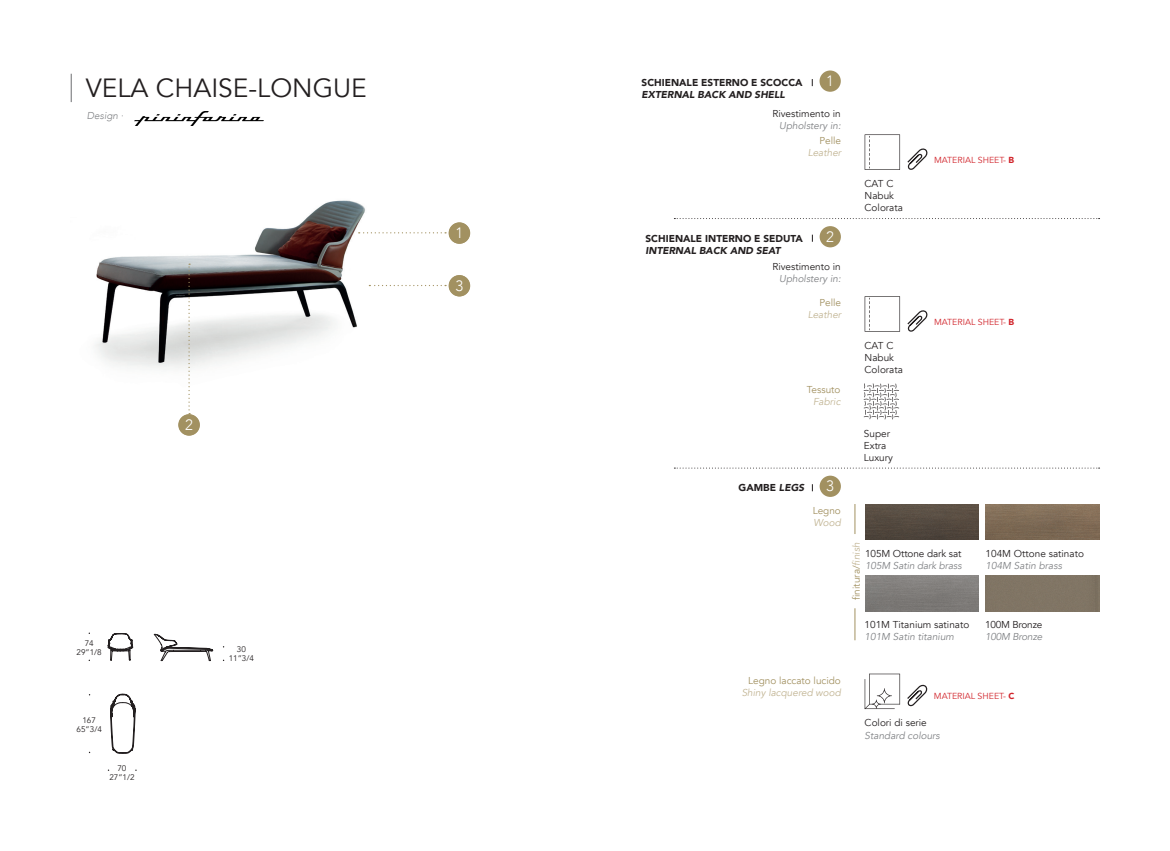
<style>
.page{position:relative;width:1170px;height:851px;background:#fff}
.page>*{position:absolute;margin:0;border:0;box-sizing:border-box;transform-origin:0 0}
.t1{font:26.25px "Avenir";color:#231f20}
.t2{font:300 15px "Avenir";color:#fff}
.elenco{font:10px/12px "Avenir";color:#231f20}
.elenco-2{font:italic 10px "Avenir";color:#808285}
.t3{font:900 10px "Avenir";color:#231f20}
.elenco-3{font:10px "Avenir";color:#a29161}
.elenco-4{font:italic 10px "Avenir";color:#c2b594}
.t4{font:italic 900 10px "Avenir";color:#231f20}
.elenco-5{font:10px "Avenir";letter-spacing:-.02em;color:#231f20}
.elenco-6{font:italic 10px "Avenir";letter-spacing:-.02em;color:#808285}
.t5{font:italic 300 10px "Avenir";color:#808285}
.elenco-7{font:8.75px "Avenir";color:#d1232a}
.t6{font:8.12px "Avenir";color:#231f20}
.s1{font-style:italic}
.s2{font-weight:900}
.s3{font-style:italic;color:#c2b594}
.s4{font-style:italic;color:#808285}
</style>
<div class="page">
<img style="left:135px;top:112px;width:128px;height:13px">
<svg style="left:71px;top:74px;width:1px;height:28px"></svg>
<div style="left:819px;top:226px;width:21px;height:21px;background:#a29161;border-radius:50%"></div>
<div style="left:819px;top:475px;width:21px;height:22px;background:#a29161;border-radius:50%"></div>
<svg style="left:907px;top:148px;width:21px;height:22px"></svg>
<svg style="left:864px;top:134px;width:36px;height:36px"></svg>
<svg style="left:907px;top:310px;width:21px;height:22px"></svg>
<svg style="left:864px;top:296px;width:36px;height:35px"></svg>
<svg style="left:863px;top:383px;width:36px;height:36px"></svg>
<svg style="left:674px;top:218px;width:425px;height:1px"></svg>
<svg style="left:674px;top:467px;width:425px;height:1px"></svg>
<div style="left:985px;top:575px;width:113px;height:36px;background:#807564"></div>
<img style="left:865px;top:504px;width:113px;height:35px">
<img style="left:985px;top:504px;width:113px;height:35px">
<svg style="left:864px;top:673px;width:64px;height:36px"></svg>
<img style="left:95px;top:200px;width:289px;height:170px">
<svg style="left:108px;top:633px;width:25px;height:27px"></svg>
<svg style="left:110px;top:693px;width:25px;height:60px"></svg>
<svg style="left:154px;top:634px;width:59px;height:27px"></svg>
<div style="left:448px;top:222px;width:22px;height:22px;background:#a29161;border-radius:50%"></div>
<div style="left:448px;top:275px;width:22px;height:21px;background:#a29161;border-radius:50%"></div>
<svg style="left:179px;top:414px;width:21px;height:21px"></svg>
<div style="left:178px;top:414px;width:21px;height:21px;background:#a29161;border-radius:50%"></div>
<svg style="left:358px;top:232px;width:88px;height:1px"></svg>
<svg style="left:369px;top:285px;width:77px;height:1px"></svg>
<svg style="left:188px;top:263px;width:2px;height:151px"></svg>
<hr style="left:854px;top:608px;width:1px;height:32px;background:#a29161">
<hr style="left:854px;top:504px;width:1px;height:30px;background:#a29161">
<div style="left:819px;top:70px;width:21px;height:22px;background:#a29161;border-radius:50%"></div>
<p class="t1" style="left:86px;top:72px;width:282px">VELA CHAISE-LONGUE</p>
<p class="t5" style="left:87px;top:110px;width:38px">Design ∙</p>
<p class="t2" style="left:185px;top:416px;width:9px">2</p>
<p class="t6" style="left:85px;top:638px;width:11px">74</p>
<p class="t6" style="left:76px;top:647px;width:27px">29”1/8</p>
<p class="t6" style="left:237px;top:644px;width:11px">30</p>
<p class="t6" style="left:229px;top:653px;width:27px">11”3/4</p>
<p class="t6" style="left:82px;top:715px;width:15px">167</p>
<p class="t6" style="left:77px;top:724px;width:27px">65”3/4</p>
<p class="t6" style="left:117px;top:763px;width:11px">70</p>
<p class="t6" style="left:109px;top:771px;width:27px">27”1/2</p>
<p class="t2" style="left:455px;top:224px;width:9px">1</p>
<p class="t2" style="left:455px;top:277px;width:9px">3</p>
<p class="t3" style="left:641px;top:74px;width:162px">SCHIENALE ESTERNO E SCOCCA</p>
<p class="t2" style="left:826px;top:72px;width:9px">1</p>
<p class="t4" style="left:641px;top:86px;width:145px">EXTERNAL BACK AND SHELL</p>
<p class="elenco" style="left:772px;top:108px;width:70px">Rivestimento in</p>
<p class="elenco-2" style="left:779px;top:119px;width:63px">Upholstery in:</p>
<p class="elenco-3" style="left:819px;top:135px;width:23px">Pelle</p>
<p class="elenco-4" style="left:807px;top:147px;width:35px">Leather</p>
<p class="t3" style="left:645px;top:230px;width:159px">SCHIENALE INTERNO E SEDUTA</p>
<p class="t2" style="left:826px;top:228px;width:9px">2</p>
<p class="t4" style="left:645px;top:242px;width:136px">INTERNAL BACK AND SEAT</p>
<p class="elenco" style="left:772px;top:261px;width:70px">Rivestimento in</p>
<p class="elenco-2" style="left:779px;top:272px;width:63px">Upholstery in:</p>
<p class="elenco-3" style="left:819px;top:297px;width:23px">Pelle</p>
<p class="elenco-4" style="left:807px;top:309px;width:35px">Leather</p>
<p class="elenco-3" style="left:806px;top:384px;width:35px">Tessuto</p>
<p class="elenco-4" style="left:813px;top:396px;width:29px">Fabric</p>
<p class="t3" style="left:738px;top:479px;width:67px">GAMBE <span class="s1">LEGS</span></p>
<p class="t2" style="left:826px;top:477px;width:9px">3</p>
<p class="elenco-3" style="left:812px;top:504px;width:30px">Legno</p>
<p class="elenco-4" style="left:813px;top:516px;width:29px">Wood</p>
<p class="elenco" style="left:864px;top:178px;width:30px">CAT C</p>
<p class="elenco" style="left:864px;top:190px;width:31px">Nabuk</p>
<p class="elenco" style="left:864px;top:202px;width:40px">Colorata</p>
<p class="elenco-7" style="left:934px;top:155px;width:82px">MATERIAL SHEET- <span class="s2">B</span></p>
<p class="elenco" style="left:864px;top:339px;width:30px">CAT C</p>
<p class="elenco" style="left:864px;top:351px;width:31px">Nabuk</p>
<p class="elenco" style="left:864px;top:363px;width:40px">Colorata</p>
<p class="elenco" style="left:863px;top:427px;width:28px">Super</p>
<p class="elenco" style="left:863px;top:439px;width:24px">Extra</p>
<p class="elenco" style="left:863px;top:451px;width:31px">Luxury</p>
<p class="elenco-7" style="left:934px;top:316px;width:82px">MATERIAL SHEET- <span class="s2">B</span></p>
<p class="elenco-3" style="left:850px;top:600px;width:59px;rotate:-90deg">finitura/<span class="s3">finish</span></p>
<p class="elenco" style="left:865px;top:547px;width:98px">105M Ottone dark sat</p>
<p class="elenco-2" style="left:865px;top:559px;width:98px">105M Satin dark brass</p>
<p class="elenco" style="left:985px;top:547px;width:100px">104M Ottone satinato<br><span class="s4">104M Satin brass</span></p>
<p class="elenco" style="left:864px;top:619px;width:106px">101M Titanium satinato<br><span class="s4">101M Satin titanium</span></p>
<p class="elenco-5" style="left:985px;top:618px;width:59px">100M Bronze</p>
<p class="elenco-6" style="left:985px;top:630px;width:59px">100M Bronze</p>
<p class="elenco-3" style="left:748px;top:674px;width:94px">Legno laccato lucido</p>
<p class="elenco-4" style="left:741px;top:686px;width:101px">Shiny lacquered wood</p>
<p class="elenco-7" style="left:933px;top:691px;width:82px">MATERIAL SHEET- <span class="s2">C</span></p>
<p class="elenco" style="left:864px;top:717px;width:64px">Colori di serie</p>
<p class="elenco-2" style="left:864px;top:729px;width:77px">Standard colours</p>
</div>
